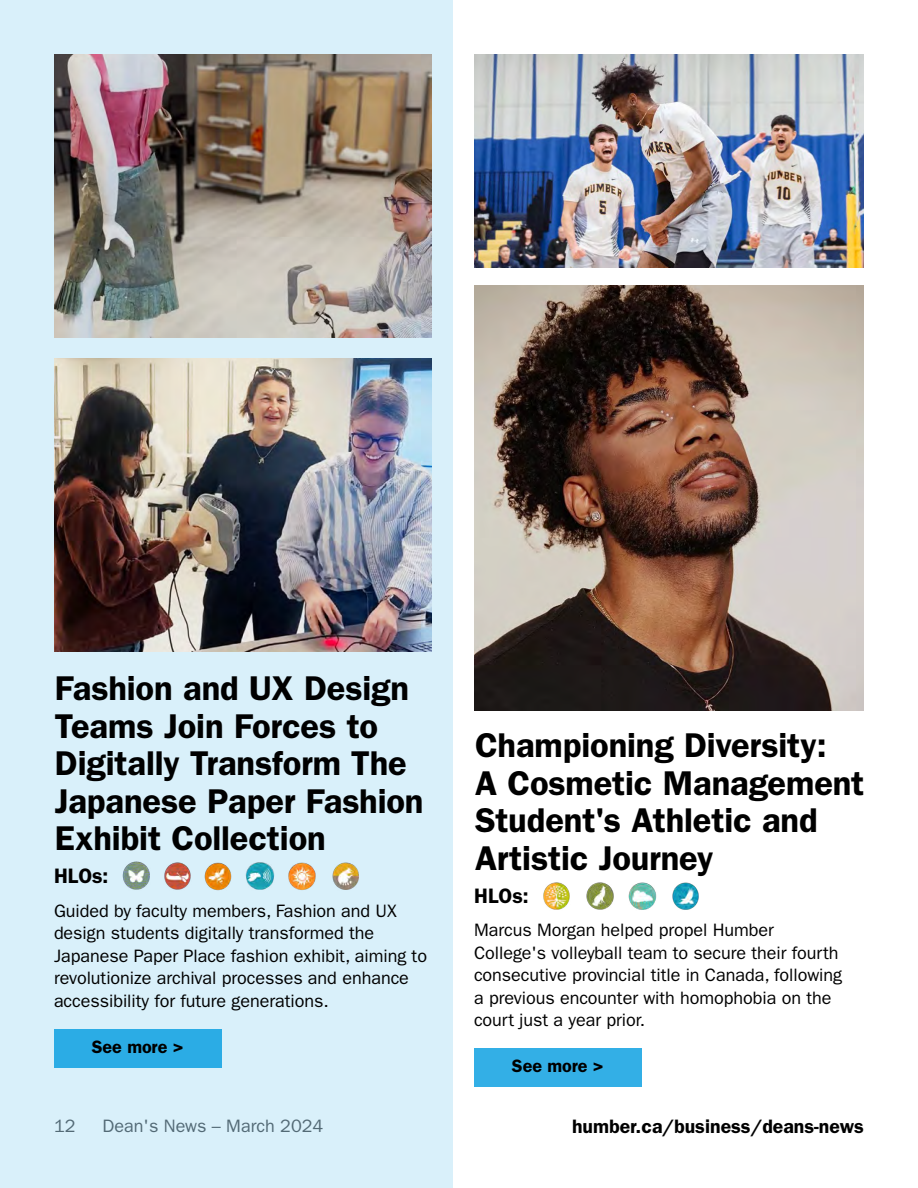
<style>
.page{position:relative;width:918px;height:1188px;background:#fff}
.page>*{position:absolute;margin:0;border:0;box-sizing:border-box;transform-origin:0 0}
.subheading_-_h2{font:600 34.5px/37.5px "ITC Franklin Gothic Std";letter-spacing:-.005em;color:#000}
.HLOs_-_H2{font:600 21px "ITC Franklin Gothic Std";letter-spacing:.005em;color:#000}
.t1{font:600 19.5px "ITC Franklin Gothic Std";color:#000}
.body_-_p{font:18px/22.5px "ITC Franklin Gothic Std";letter-spacing:-.005em;color:#000}
.t2{font:18px "ITC Franklin Gothic Std";color:#4d4d4f}
.body_links_-_p{font:600 18px "ITC Franklin Gothic Std";letter-spacing:-.005em;color:#000}
</style>
<div class="page">
<div style="left:0;top:0;width:453px;height:1188px;background:#d9f0fa"></div>
<img style="left:122px;top:862px;width:28px;height:28px">
<img style="left:164px;top:862px;width:27px;height:28px">
<img style="left:204px;top:862px;width:28px;height:29px">
<img style="left:246px;top:862px;width:29px;height:28px">
<img style="left:288px;top:862px;width:28px;height:28px">
<img style="left:332px;top:862px;width:27px;height:28px">
<div style="left:54px;top:1029px;width:167px;height:38px;background:#2bace5"></div>
<img style="left:54px;top:54px;width:378px;height:284px">
<img style="left:54px;top:358px;width:378px;height:294px">
<img style="left:543px;top:882px;width:27px;height:28px">
<img style="left:586px;top:882px;width:28px;height:28px">
<img style="left:629px;top:882px;width:28px;height:28px">
<img style="left:672px;top:882px;width:27px;height:28px">
<div style="left:474px;top:1048px;width:167px;height:39px;background:#33afe6"></div>
<img style="left:474px;top:285px;width:390px;height:426px">
<img style="left:474px;top:54px;width:390px;height:214px">
<h2 class="subheading_-_h2" style="left:55px;top:670px;width:370px">Fashion and UX Design<br>Teams Join Forces to<br>Digitally Transform The<br>Japanese Paper Fashion<br>Exhibit Collection</h2>
<p class="HLOs_-_H2" style="left:54px;top:864px;width:56px">HLOs:</p>
<p class="body_-_p" style="left:54px;top:899px;width:375px">Guided by faculty members, Fashion and UX design students digitally transformed the Japanese Paper Place fashion exhibit, aiming to revolutionize archival processes and enhance accessibility for future generations.</p>
<p class="body_links_-_p" style="left:92px;top:1036px;width:93px">See more &gt;</p>
<h2 class="subheading_-_h2" style="left:475px;top:727px;width:391px">Championing Diversity:<br>A Cosmetic Management<br>Student's Athletic and<br>Artistic Journey</h2>
<p class="HLOs_-_H2" style="left:474px;top:883px;width:56px">HLOs:</p>
<p class="body_-_p" style="left:474px;top:919px;width:370px">Marcus Morgan helped propel Humber College's volleyball team to secure their fourth consecutive provincial title in Canada, following a previous encounter with homophobia on the court just a year prior.</p>
<p class="body_links_-_p" style="left:512px;top:1056px;width:93px">See more &gt;</p>
<p class="t2" style="left:54px;top:1115px;width:23px">12</p>
<p class="t2" style="left:103px;top:1115px;width:222px">Dean's News – March 2024</p>
<p class="t1" style="left:572px;top:1115px;width:293px">humber.ca/business/deans-news</p>
</div>
